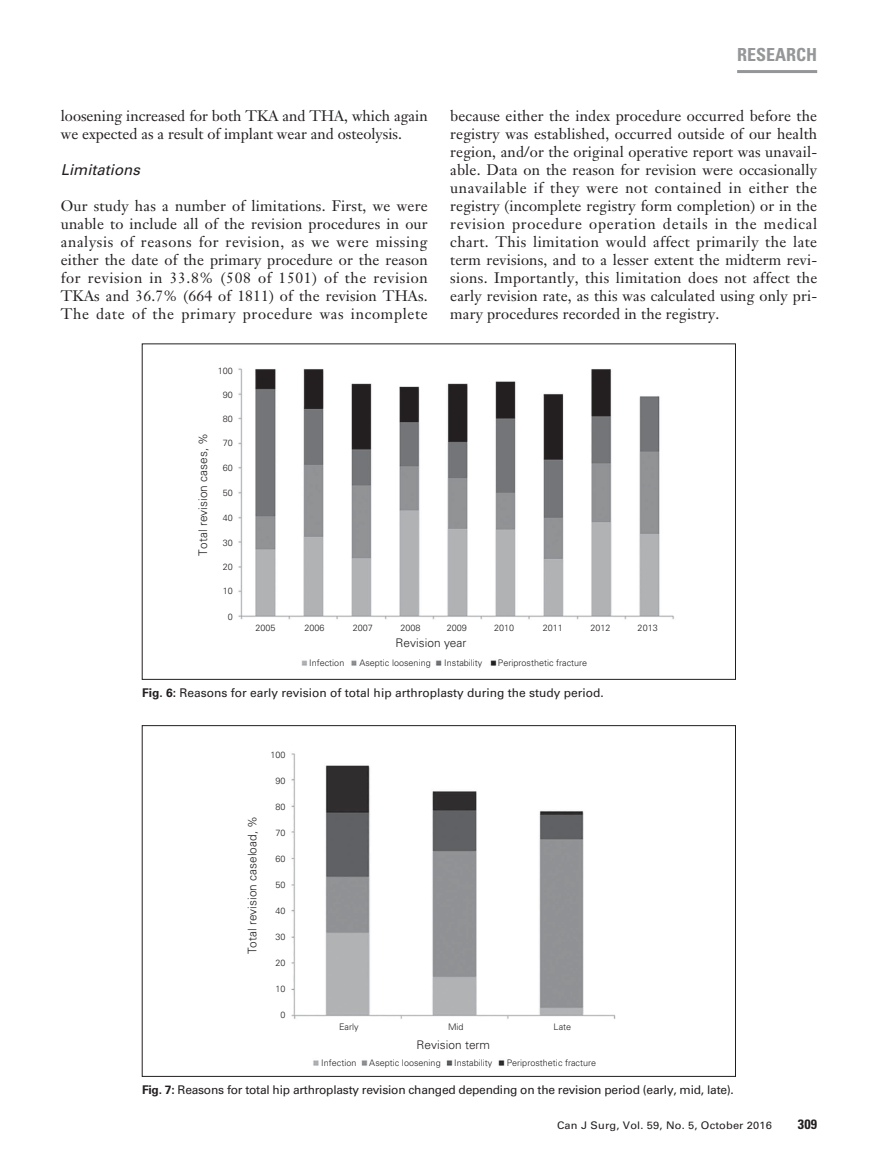
<style>
.page{position:relative;width:878px;height:1175px;background:#fff}
.page>*{position:absolute;margin:0;border:0;box-sizing:border-box;transform-origin:0 0}
.t1{font:700 condensed 18px "Univers LT Std";color:#949698}
.t2{font:15px/18px "Janson Text LT Std";letter-spacing:.01em;color:#231f20;text-align:justify}
.t3{font:italic 15px "Univers LT Std";color:#231f20}
.t4{font:700 condensed 13.5px "Univers LT Std";color:#231f20;scale:1.05 1}
.t5{font:12px "Univers LT Std";letter-spacing:-.02em;color:#231f20}
.t6{font:12px "Univers LT Std";color:#231f20}
.t7{font:300 11.85px "Univers";color:#231f20}
.t8{font:10.5px "Univers LT Std";letter-spacing:.015em;color:#231f20;scale:1.05 1}
.t9{font:300 9px "Univers";color:#231f20}
.s1{font-weight:700}
</style>
<div class="page">
<hr style="left:737px;top:70px;width:80px;height:3px;background:#949698">
<img style="left:291px;top:753px;width:325px;height:313px">
<img style="left:238px;top:368px;width:436px;height:298px">
<p class="t2" style="left:61px;top:107px;width:368px">loosening increased for both TKA and THA, which again we expected as a result of implant wear and osteolysis.</p>
<p class="t3" style="left:61px;top:161px;width:81px">Limitations</p>
<p class="t2" style="left:61px;top:197px;width:368px">Our study has a number of limitations. First, we were unable to include all of the revision procedures in our analysis of reasons for revision, as we were missing either the date of the primary procedure or the reason for revision in 33.8% (508 of 1501) of the revision TKAs and 36.7% (664 of 1811) of the revision THAs.<br>The date of the primary procedure was incomplete</p>
<p class="t9" style="left:218px;top:365px;width:17px">100</p>
<p class="t9" style="left:223px;top:389px;width:12px">90</p>
<p class="t7" style="left:196px;top:555px;width:124px;rotate:-90deg">Total revision cases, %</p>
<p class="t9" style="left:223px;top:413px;width:12px">80</p>
<p class="t9" style="left:223px;top:438px;width:12px">70</p>
<p class="t9" style="left:223px;top:462px;width:12px">60</p>
<p class="t9" style="left:223px;top:487px;width:12px">50</p>
<p class="t9" style="left:223px;top:513px;width:12px">40</p>
<p class="t9" style="left:223px;top:537px;width:12px">30</p>
<p class="t9" style="left:223px;top:561px;width:12px">20</p>
<p class="t9" style="left:223px;top:585px;width:12px">10</p>
<p class="t9" style="left:228px;top:611px;width:7px">0</p>
<p class="t1" style="left:737px;top:44px;width:82px">RESEARCH</p>
<p class="t2" style="left:450px;top:107px;width:368px">because either the index procedure occurred before the registry was established, occurred outside of our health region, and/or the original operative report was unavail&shy;able. Data on the reason for revision were occasionally unavailable if they were not contained in either the registry (incomplete registry form completion) or in the revision procedure operation details in the medical chart. This limitation would affect primarily the late term revisions, and to a lesser extent the midterm revi&shy;sions. Importantly, this limitation does not affect the early revision rate, as this was calculated using only pri&shy;mary procedures recorded in the registry.</p>
<p class="t9" style="left:255px;top:622px;width:22px">2005</p>
<p class="t9" style="left:304px;top:622px;width:22px">2006</p>
<p class="t9" style="left:353px;top:622px;width:22px">2007</p>
<p class="t9" style="left:309px;top:657px;width:37px">Infection</p>
<p class="t9" style="left:444px;top:657px;width:40px">Instability</p>
<p class="t9" style="left:400px;top:622px;width:22px">2008</p>
<p class="t9" style="left:447px;top:622px;width:22px">2009</p>
<p class="t9" style="left:494px;top:622px;width:22px">2010</p>
<p class="t9" style="left:543px;top:622px;width:22px">2011</p>
<p class="t9" style="left:590px;top:622px;width:22px">2012</p>
<p class="t9" style="left:637px;top:622px;width:22px">2013</p>
<p class="t7" style="left:395px;top:635px;width:72px">Revision year</p>
<p class="t9" style="left:359px;top:657px;width:73px">Aseptic loosening</p>
<p class="t9" style="left:498px;top:657px;width:91px">Periprosthetic fracture</p>
<p class="t6" style="left:142px;top:686px;width:463px"><span class="s1">Fig. 6:</span> Reasons for early revision of total hip arthroplasty during the study period.</p>
<p class="t9" style="left:270px;top:749px;width:17px">100</p>
<p class="t9" style="left:275px;top:775px;width:12px">90</p>
<p class="t7" style="left:245px;top:954px;width:140px;rotate:-90deg">Total revision caseload, %</p>
<p class="t9" style="left:275px;top:801px;width:12px">80</p>
<p class="t9" style="left:275px;top:827px;width:12px">70</p>
<p class="t9" style="left:275px;top:853px;width:12px">60</p>
<p class="t9" style="left:275px;top:879px;width:12px">50</p>
<p class="t9" style="left:275px;top:905px;width:12px">40</p>
<p class="t9" style="left:275px;top:931px;width:12px">30</p>
<p class="t9" style="left:275px;top:957px;width:12px">20</p>
<p class="t9" style="left:275px;top:983px;width:12px">10</p>
<p class="t9" style="left:280px;top:1009px;width:7px">0</p>
<p class="t9" style="left:448px;top:1021px;width:17px">Mid</p>
<p class="t9" style="left:553px;top:1021px;width:19px">Late</p>
<p class="t9" style="left:339px;top:1021px;width:21px">Early</p>
<p class="t9" style="left:321px;top:1057px;width:37px">Infection</p>
<p class="t9" style="left:369px;top:1057px;width:73px">Aseptic loosening</p>
<p class="t9" style="left:454px;top:1057px;width:40px">Instability</p>
<p class="t9" style="left:506px;top:1057px;width:91px">Periprosthetic fracture</p>
<p class="t7" style="left:416px;top:1038px;width:75px">Revision term</p>
<p class="t5" style="left:142px;top:1083px;width:593px"><span class="s1">Fig. 7:</span> Reasons for total hip arthroplasty revision changed depending on the revision period (early, mid, late).</p>
<p class="t8" style="left:557px;top:1119px;width:206px">Can J Surg, Vol. 59, No. 5, October 2016</p>
<p class="t4" style="left:797px;top:1116px;width:20px">309</p>
</div>
